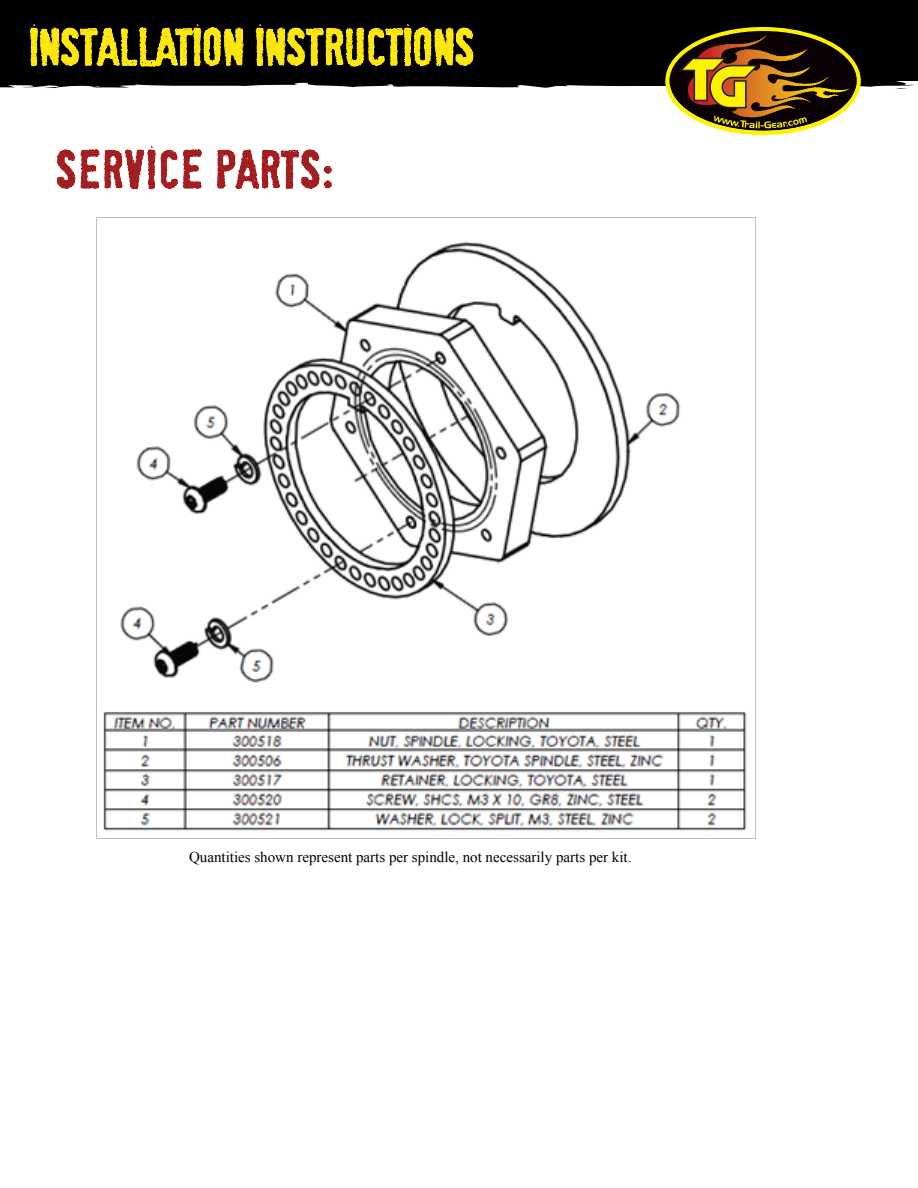
<style>
.page{position:relative;width:918px;height:1188px;background:#fff}
.page>*{position:absolute;margin:0;border:0;box-sizing:border-box;transform-origin:0 0}
.t1{font:49.5px "Socia L Anima L";letter-spacing:-.035em;color:#a21e21}
.t2{font:48px "Socia L Anima L";letter-spacing:-.065em;color:#ffe710}
.t3{font:15px "Times New Roman";color:#010101}
</style>
<div class="page">
<div style="left:0;top:0;width:918px;height:89px;background:#000"></div>
<svg style="left:895px;top:88px;width:14px;height:1px"></svg>
<svg style="left:30px;top:19px;width:214px;height:49px;background:#645a06"></svg>
<svg style="left:256px;top:0;width:218px;height:68px;background:#474004"></svg>
<svg style="left:57px;top:150px;width:18px;height:38px"></svg>
<svg style="left:81px;top:149px;width:18px;height:39px"></svg>
<svg style="left:105px;top:146px;width:72px;height:43px"></svg>
<svg style="left:183px;top:149px;width:19px;height:39px"></svg>
<svg style="left:217px;top:150px;width:115px;height:39px"></svg>
<svg style="left:665px;top:27px;width:196px;height:108px;background:#725d23"></svg>
<img style="left:96px;top:217px;width:660px;height:622px">
<h2 class="t2" style="left:27px;top:18px;width:451px">InstalLation Instructions</h2>
<h1 class="t1" style="left:54px;top:140px;width:282px">service parts:</h1>
<p class="t3" style="left:189px;top:847px;width:444px">Quantities shown represent parts per spindle, not necessarily parts per kit.</p>
</div>
